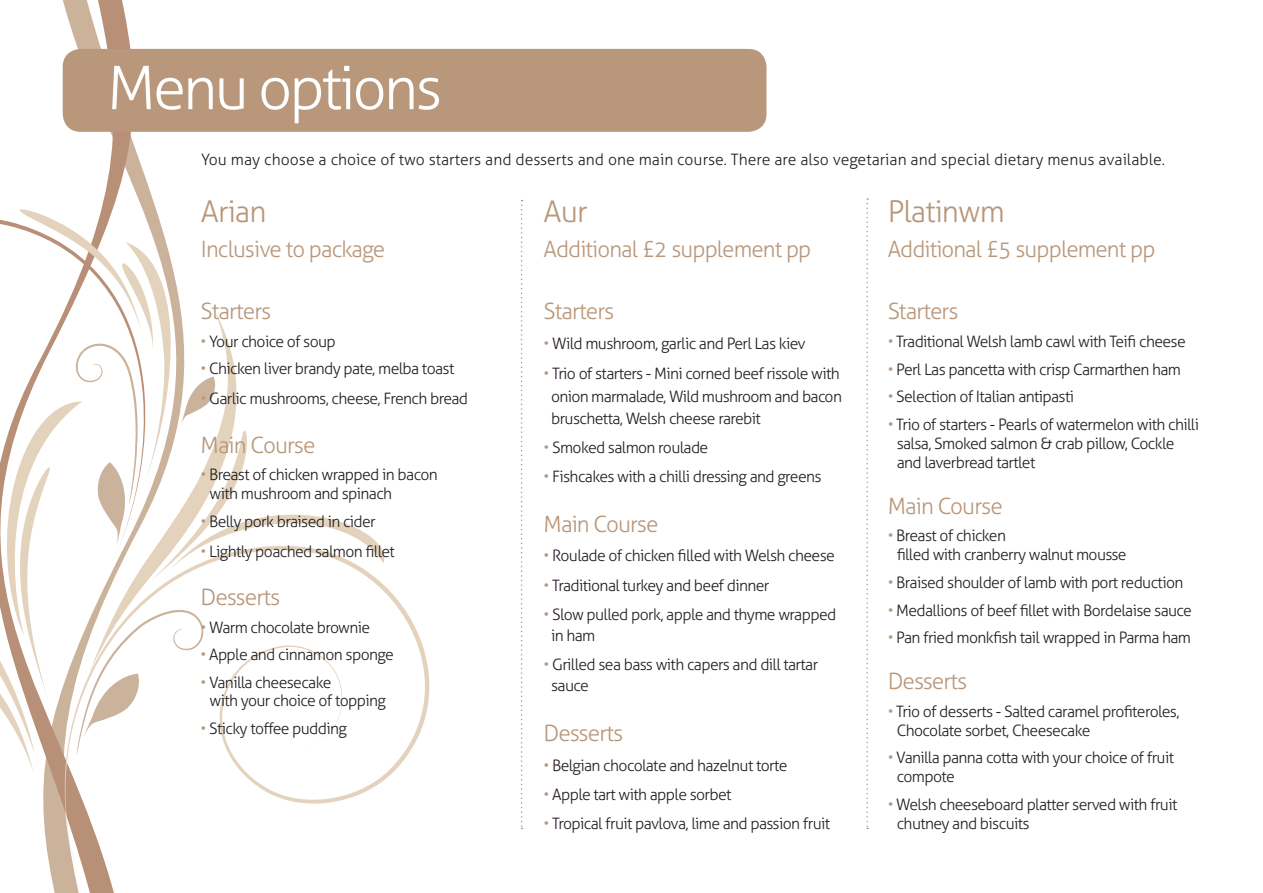
<style>
.page{position:relative;width:1263px;height:893px;background:#fff}
.page>*{position:absolute;margin:0;border:0;box-sizing:border-box;transform-origin:0 0}
.t1{font:300 60px "Aller";letter-spacing:-.05em;color:#fff}
.t2{font:300 30px "Aller";letter-spacing:-.03em;color:#b8977b}
.t3{font:300 22.5px "Aller";letter-spacing:-.04em;color:#b8977b}
.t4{font:300 15.75px/19.2px "Aller";letter-spacing:-.04em;color:#231f20}
.t5{font:300 15.75px "Aller";color:#231f20}
.s1{color:#b8977b}
</style>
<div class="page">
<svg style="left:43px;top:0;width:104px;height:893px"></svg>
<svg style="left:64px;top:598px;width:366px;height:282px"></svg>
<svg style="left:0;top:209px;width:396px;height:567px"></svg>
<svg style="left:521px;top:200px;width:2px;height:629px"></svg>
<svg style="left:866px;top:198px;width:2px;height:631px"></svg>
<div style="left:63px;top:49px;width:703px;height:83px;background:#b8977b;border-radius:18px"></div>
<h1 class="t1" style="left:107px;top:52px;width:337px">Menu options</h1>
<p class="t5" style="left:201px;top:150px;width:965px">You may choose a choice of two starters and desserts and one main course. There are also vegetarian and special dietary menus available.</p>
<h2 class="t2" style="left:201px;top:193px;width:67px">Arian</h2>
<h3 class="t3" style="left:201px;top:236px;width:186px">Inclusive to package</h3>
<h2 class="t2" style="left:888px;top:193px;width:119px">Platinwm</h2>
<h3 class="t3" style="left:888px;top:236px;width:269px">Additional £5 supplement pp</h3>
<h2 class="t2" style="left:544px;top:193px;width:46px">Aur</h2>
<h3 class="t3" style="left:544px;top:236px;width:269px">Additional £2 supplement pp</h3>
<h3 class="t3" style="left:201px;top:298px;width:72px">Starters</h3>
<p class="t4" style="left:201px;top:332px;width:137px"><span class="s1">•</span> Your choice of soup</p>
<p class="t4" style="left:201px;top:359px;width:255px"><span class="s1">•</span> Chicken liver brandy pate, melba toast</p>
<p class="t4" style="left:201px;top:389px;width:269px"><span class="s1">•</span> Garlic mushrooms, cheese, French bread</p>
<h3 class="t3" style="left:201px;top:431px;width:117px">Main Course</h3>
<p class="t4" style="left:210px;top:465px;width:230px;text-indent:-9px"><span class="s1">•</span> Breast of chicken wrapped in bacon with mushroom and spinach</p>
<p class="t4" style="left:201px;top:511px;width:177px"><span class="s1">•</span> Belly pork braised in cider</p>
<p class="t4" style="left:201px;top:541px;width:196px"><span class="s1">•</span> Lightly poached salmon fillet</p>
<h3 class="t3" style="left:201px;top:584px;width:81px">Desserts</h3>
<p class="t4" style="left:201px;top:617px;width:171px"><span class="s1">•</span> Warm chocolate brownie</p>
<p class="t4" style="left:201px;top:645px;width:195px"><span class="s1">•</span> Apple and cinnamon sponge</p>
<p class="t4" style="left:210px;top:672px;width:178px;text-indent:-9px"><span class="s1">•</span> Vanilla cheesecake<br>with your choice of topping</p>
<p class="t4" style="left:201px;top:719px;width:148px"><span class="s1">•</span> Sticky toffee pudding</p>
<h3 class="t3" style="left:544px;top:298px;width:72px">Starters</h3>
<p class="t4" style="left:544px;top:333px;width:264px"><span class="s1">•</span> Wild mushroom, garlic and Perl Las kiev</p>
<p class="t4" style="left:551px;top:363px;width:292px;line-height:22.2px;text-indent:-7px"><span class="s1">•</span> Trio of starters - Mini corned beef rissole with onion marmalade, Wild mushroom and bacon bruschetta, Welsh cheese rarebit</p>
<p class="t4" style="left:544px;top:438px;width:166px"><span class="s1">•</span> Smoked salmon roulade</p>
<p class="t4" style="left:544px;top:467px;width:279px"><span class="s1">•</span> Fishcakes with a chilli dressing and greens</p>
<h3 class="t3" style="left:544px;top:511px;width:117px">Main Course</h3>
<p class="t4" style="left:544px;top:546px;width:293px"><span class="s1">•</span> Roulade of chicken filled with Welsh cheese</p>
<p class="t4" style="left:544px;top:575px;width:227px"><span class="s1">•</span> Traditional turkey and beef dinner</p>
<p class="t4" style="left:551px;top:604px;width:287px;line-height:20.7px;text-indent:-7px"><span class="s1">•</span> Slow pulled pork, apple and thyme wrapped in ham</p>
<p class="t4" style="left:551px;top:654px;width:269px;line-height:20.7px;text-indent:-7px"><span class="s1">•</span> Grilled sea bass with capers and dill tartar sauce</p>
<h3 class="t3" style="left:544px;top:720px;width:81px">Desserts</h3>
<p class="t4" style="left:544px;top:755px;width:245px"><span class="s1">•</span> Belgian chocolate and hazelnut torte</p>
<p class="t4" style="left:544px;top:785px;width:189px"><span class="s1">•</span> Apple tart with apple sorbet</p>
<p class="t4" style="left:544px;top:814px;width:288px"><span class="s1">•</span> Tropical fruit pavlova, lime and passion fruit</p>
<h3 class="t3" style="left:888px;top:298px;width:72px">Starters</h3>
<p class="t4" style="left:888px;top:332px;width:300px"><span class="s1">•</span> Traditional Welsh lamb cawl with Teifi cheese</p>
<p class="t4" style="left:888px;top:359px;width:295px"><span class="s1">•</span> Perl Las pancetta with crisp Carmarthen ham</p>
<p class="t4" style="left:888px;top:387px;width:188px"><span class="s1">•</span> Selection of Italian antipasti</p>
<p class="t4" style="left:897px;top:415px;width:304px;text-indent:-9px"><span class="s1">•</span> Trio of starters - Pearls of watermelon with chilli salsa, Smoked salmon &amp; crab pillow, Cockle and laverbread tartlet</p>
<h3 class="t3" style="left:888px;top:492px;width:117px">Main Course</h3>
<p class="t4" style="left:897px;top:526px;width:231px;text-indent:-9px"><span class="s1">•</span> Breast of chicken<br>filled with cranberry walnut mousse</p>
<p class="t4" style="left:888px;top:573px;width:297px"><span class="s1">•</span> Braised shoulder of lamb with port reduction</p>
<p class="t4" style="left:888px;top:601px;width:306px"><span class="s1">•</span> Medallions of beef fillet with Bordelaise sauce</p>
<p class="t4" style="left:888px;top:628px;width:305px"><span class="s1">•</span> Pan fried monkfish tail wrapped in Parma ham</p>
<h3 class="t3" style="left:888px;top:667px;width:81px">Desserts</h3>
<p class="t4" style="left:897px;top:701px;width:284px;text-indent:-9px"><span class="s1">•</span> Trio of desserts - Salted caramel profiteroles,<br>Chocolate sorbet, Cheesecake</p>
<p class="t4" style="left:897px;top:748px;width:279px;text-indent:-9px"><span class="s1">•</span> Vanilla panna cotta with your choice of fruit compote</p>
<p class="t4" style="left:897px;top:795px;width:282px;text-indent:-9px"><span class="s1">•</span> Welsh cheeseboard platter served with fruit chutney and biscuits</p>
</div>
